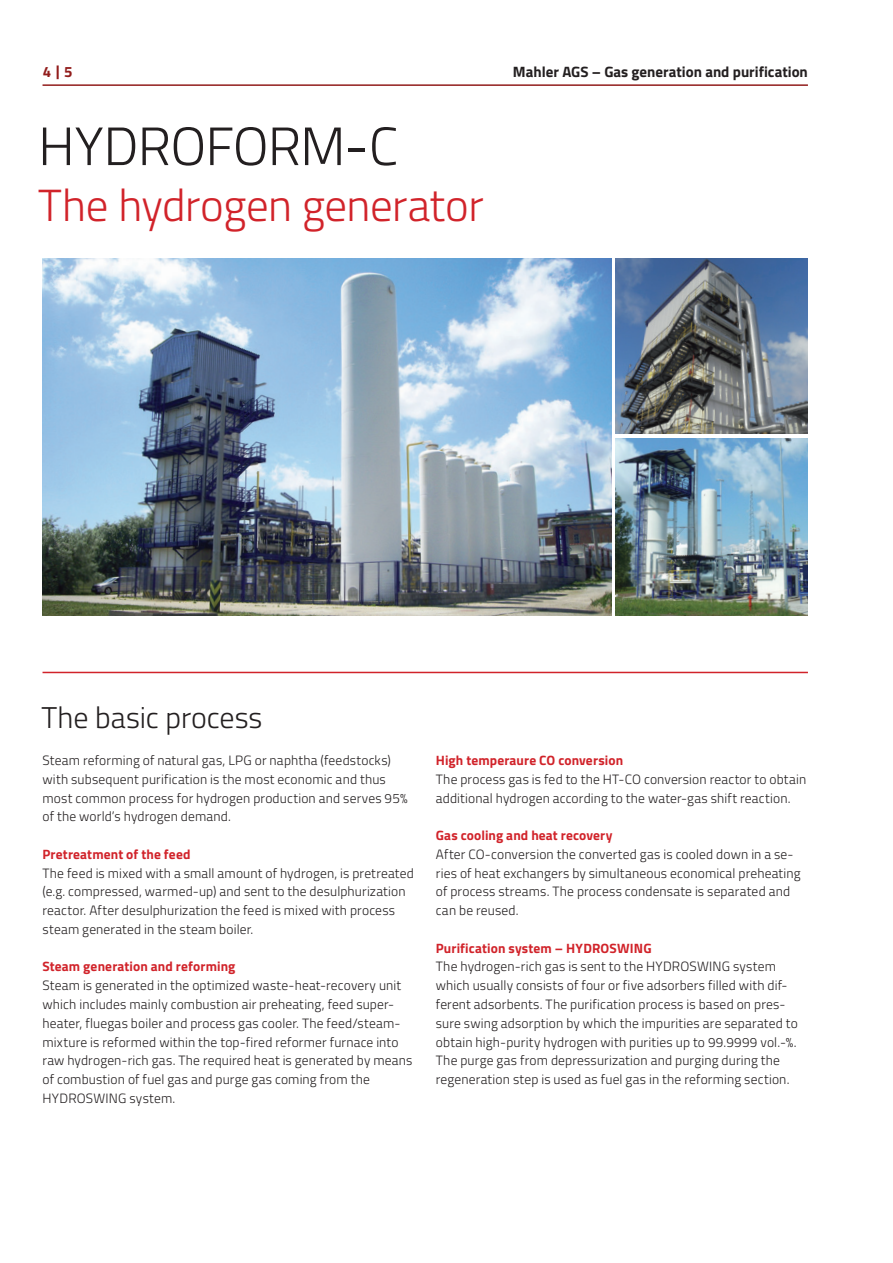
<style>
.page{position:relative;width:893px;height:1263px;background:#fff}
.page>*{position:absolute;margin:0;border:0;box-sizing:border-box;transform-origin:0 0}
.t1{font:300 54px "Titillium Web";letter-spacing:-.01em;color:#231f20}
.t2{font:300 45px "Titillium Web";letter-spacing:-.01em;color:#d1232a}
.t3{font:300 30px "Titillium Web";letter-spacing:-.005em;color:#231f20}
.t4{font:700 15px "Titillium Web";color:#231f20}
.t5{font:700 15px "Titillium Web";color:#921d1c}
.t6{font:300 13.5px/18.8px "Titillium Web";letter-spacing:.01em;color:#231f20}
.t7{font:700 13.5px "Titillium Web";letter-spacing:.01em;color:#d1232a}
</style>
<div class="page">
<hr style="left:43px;top:84px;width:765px;height:2px;background:#921d1c">
<img style="left:43px;top:259px;width:568px;height:356px">
<img style="left:616px;top:259px;width:192px;height:174px">
<hr style="left:43px;top:672px;width:765px;height:1px;background:#d1232a">
<img style="left:616px;top:438px;width:192px;height:177px">
<p class="t5" style="left:43px;top:61px;width:31px">4 | 5</p>
<p class="t4" style="left:513px;top:61px;width:296px">Mahler AGS – Gas generation and purification</p>
<h1 class="t1" style="left:38px;top:107px;width:361px">HYDROFORM-C</h1>
<h2 class="t2" style="left:38px;top:173px;width:447px">The hydrogen generator</h2>
<h3 class="t3" style="left:41px;top:695px;width:222px">The basic process</h3>
<p class="t6" style="left:43px;top:750px;width:367px">Steam reforming of natural gas, LPG or naphtha (feedstocks) with subsequent purification is the most economic and thus most common process for hydrogen production and serves 95% of the world’s hydrogen demand.</p>
<p class="t7" style="left:43px;top:844px;width:150px">Pretreatment of the feed</p>
<p class="t6" style="left:43px;top:863px;width:373px">The feed is mixed with a small amount of hydrogen, is pretreated (e.g. compressed, warmed-up) and sent to the desulphurization reactor. After desulphurization the feed is mixed with process steam generated in the steam boiler.</p>
<p class="t7" style="left:43px;top:956px;width:194px">Steam generation and reforming</p>
<p class="t6" style="left:43px;top:975px;width:371px">Steam is generated in the optimized waste-heat-recovery unit which includes mainly combustion air preheating, feed super&shy;heater, fluegas boiler and process gas cooler. The feed/steam&shy;mixture is reformed within the top-fired reformer furnace into raw hydrogen-rich gas. The required heat is generated by means of combustion of fuel gas and purge gas coming from the HYDROSWING system.</p>
<p class="t7" style="left:436px;top:750px;width:189px">High temperaure CO conversion</p>
<p class="t6" style="left:436px;top:769px;width:372px">The process gas is fed to the HT-CO conversion reactor to obtain additional hydrogen according to the water-gas shift reaction.</p>
<p class="t7" style="left:436px;top:825px;width:178px">Gas cooling and heat recovery</p>
<p class="t6" style="left:436px;top:844px;width:366px">After CO-conversion the converted gas is cooled down in a se&shy;ries of heat exchangers by simultaneous economical preheating of process streams. The process condensate is separated and can be reused.</p>
<p class="t7" style="left:436px;top:938px;width:217px">Purification system – HYDROSWING</p>
<p class="t6" style="left:436px;top:957px;width:364px">The hydrogen-rich gas is sent to the HYDROSWING system which usually consists of four or five adsorbers filled with dif&shy;ferent adsorbents. The purification process is based on pres&shy;sure swing adsorption by which the impurities are separated to obtain high-purity hydrogen with purities up to 99.9999 vol.-%.<br>The purge gas from depressurization and purging during the regeneration step is used as fuel gas in the reforming section.</p>
</div>
